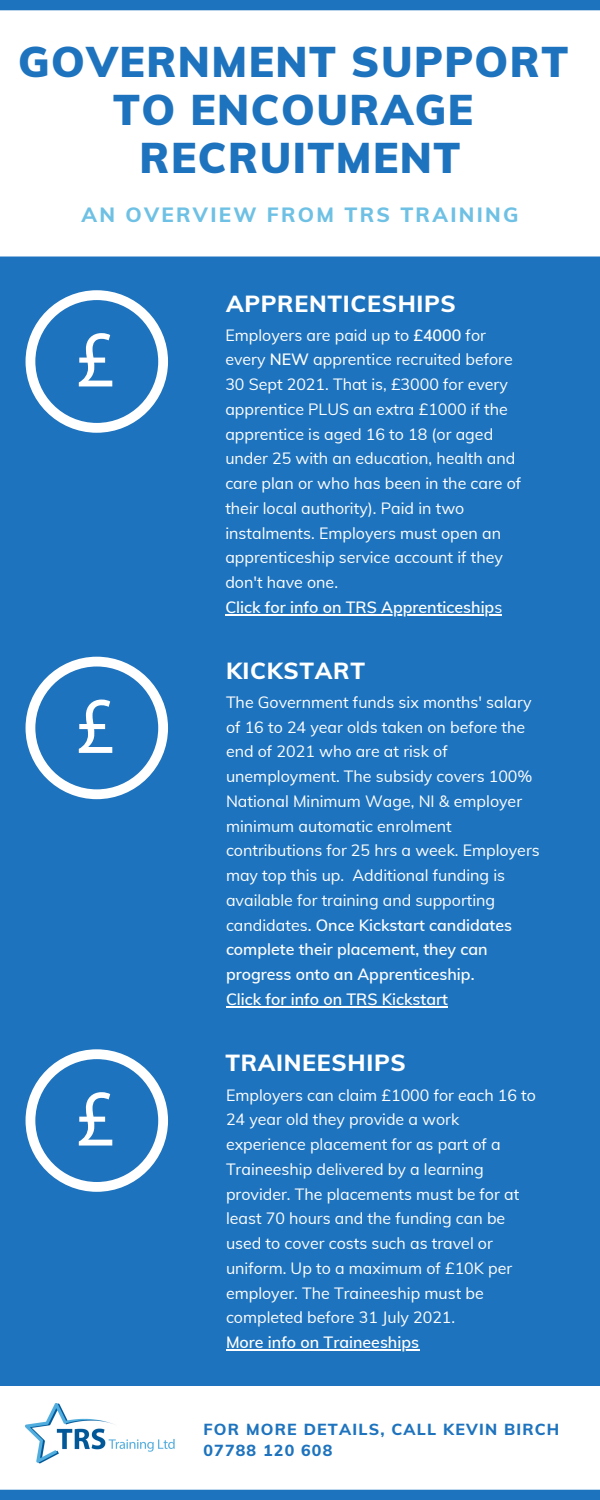
<style>
.page{position:relative;width:600px;height:1500px;background:#fff}
.page>*{position:absolute;margin:0;border:0;box-sizing:border-box;transform-origin:0 0}
.t1{font:900 42px "Muli";letter-spacing:.035em;color:#1e73be}
.t2{font:800 23.3px "Muli";letter-spacing:.03em;color:#fff}
.t3{font:800 20.6px "Muli";letter-spacing:.11em;color:#6ec1e4}
.t4{font:16px/24.8px "Muli";color:#fff}
.t5{font:600 16px "Muli";color:#fff}
.t6{font:800 16px "Muli";letter-spacing:.075em;color:#1e73be}
.s1{font-weight:600}
.s2{font-weight:400}
</style>
<div class="page">
<div style="left:0;top:267px;width:600px;height:1119px;background:#1e73be"></div>
<svg style="left:26px;top:290px;width:142px;height:143px"></svg>
<svg style="left:26px;top:657px;width:142px;height:142px"></svg>
<svg style="left:26px;top:1049px;width:142px;height:143px"></svg>
<svg style="left:0;top:0;width:600px;height:267px"></svg>
<svg style="left:0;top:1403px;width:600px;height:97px"></svg>
<hr style="left:225px;top:614px;width:269px;height:2px;background:#fff">
<svg style="left:494px;top:614px;width:8px;height:2px"></svg>
<hr style="left:226px;top:1350px;width:193px;height:1px;background:#fff">
<hr style="left:226px;top:1006px;width:222px;height:2px;background:#fff">
<p class="t1" style="left:18px;top:34px;width:552px">GOVERNMENT SUPPORT</p>
<p class="t1" style="left:113px;top:82px;width:362px">TO ENCOURAGE</p>
<p class="t1" style="left:140px;top:131px;width:322px">RECRUITMENT</p>
<p class="t3" style="left:81px;top:202px;width:439px">AN OVERVIEW FROM TRS TRAINING</p>
<p class="t2" style="left:226px;top:289px;width:231px">APPRENTICESHIPS</p>
<p class="t4" style="left:225px;top:322px;width:289px">Employers are paid up to <span class="s1">£4000</span> for every <span class="s1">NEW</span> apprentice recruited before</p>
<p class="t4" style="left:225px;top:372px;width:297px">30 Sept 2021. That is, £3000 for every apprentice PLUS an extra £1000 if the apprentice is aged 16 to 18 (or aged under 25 with an education, health and care plan or who has been in the care of their local authority). Paid in two instalments. Employers must open an apprenticeship service account if they don't have one.</p>
<p class="t5" style="left:225px;top:597px;width:278px">Click for info on TRS Apprenticeship<span class="s2">s</span></p>
<p class="t2" style="left:226px;top:655px;width:141px">KICKSTART</p>
<p class="t4" style="left:226px;top:689px;width:315px">The Government funds six months' salary of 16 to 24 year olds taken on before the end of 2021 who are at risk of unemployment. The subsidy covers 100% National Minimum Wage, NI &amp; employer minimum automatic enrolment contributions for 25 hrs a week. Employers may top this up. Additional funding is available for training and supporting candidates<span class="s1">. Once Kickstart candidates complete their placement, they can progress onto an Apprenticeship.</span></p>
<p class="t5" style="left:226px;top:989px;width:223px">Click for info on TRS Kickstart</p>
<p class="t2" style="left:225px;top:1048px;width:182px">TRAINEESHIPS</p>
<p class="t4" style="left:226px;top:1082px;width:312px">Employers can claim £1000 for each 16 to 24 year old they provide a work experience placement for as part of a Traineeship delivered by a learning provider. The placements must be for at least 70 hours and the funding can be used to cover costs such as travel or uniform. Up to a maximum of £10K per employer. The Traineeship must be completed before 31 July 2021.</p>
<p class="t5" style="left:226px;top:1332px;width:195px">More info on Traineeships</p>
<p class="t6" style="left:204px;top:1418px;width:357px">FOR MORE DETAILS, CALL KEVIN BIRCH</p>
<p class="t6" style="left:204px;top:1440px;width:130px">07788 120 608</p>
</div>
